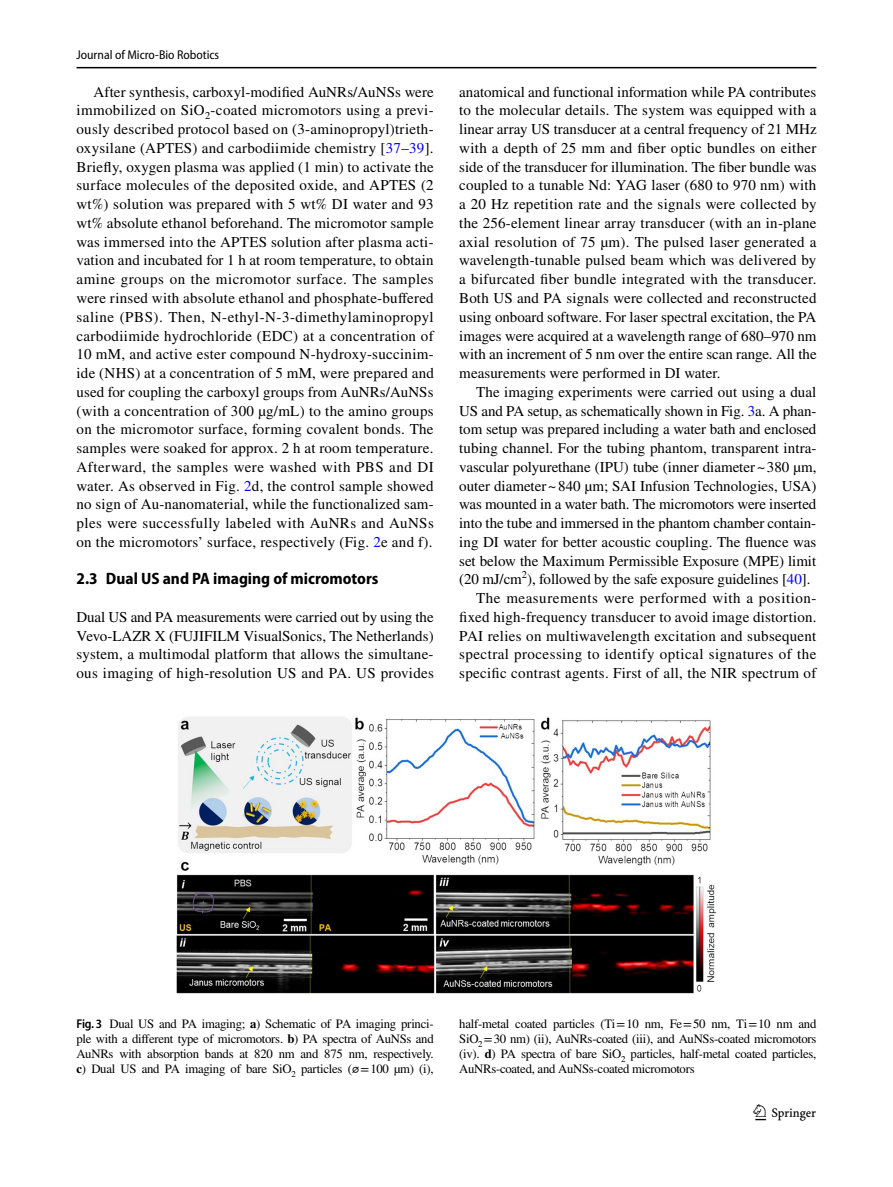
<style>
.page{position:relative;width:893px;height:1187px;background:#fff}
.page>*{position:absolute;margin:0;border:0;box-sizing:border-box;transform-origin:0 0}
.t1{font:22.5px "Springnew Regular 3";color:#000}
.t2{font:700 semi-condensed 16.5px "Myriad Pro";color:#000}
.t3{font:15px/18.8px "STIX";letter-spacing:.005em;color:#000;text-align:justify}
.t4{font:15px "STIX";letter-spacing:.03em;color:#000}
.t5{font:15px "STIX";letter-spacing:.035em;color:#000}
.t6{font:12.75px/15px "STIX";letter-spacing:-.02em;color:#000;text-align:justify}
.t7{font:semi-condensed 12.75px "Myriad Pro";color:#000}
.s1{color:#00f}
.s2{font-family:"Myriad Pro";font-weight:600;font-stretch:semi-condensed}
.s3{font-weight:700}
</style>
<div class="page">
<hr style="left:77px;top:67px;width:739px;height:1px;background:#000">
<img style="left:176px;top:717px;width:540px;height:276px">
<p class="t7" style="left:77px;top:48px;width:144px">Journal of Micro-Bio Robotics</p>
<p class="t3" style="left:77px;top:83px;width:359px;text-indent:17px">After synthesis, carboxyl-modified AuNRs/AuNSs were immobilized on SiO<sub>2</sub>-coated micromotors using a previ&shy;ously described protocol based on (3-aminopropyl)trieth&shy;oxysilane (APTES) and carbodiimide chemistry [<span class="s1">37</span>–<span class="s1">39</span>].<br>Briefly, oxygen plasma was applied (1 min) to activate the surface molecules of the deposited oxide, and APTES (2 wt%) solution was prepared with 5 wt% DI water and 93 wt% absolute ethanol beforehand. The micromotor sample was immersed into the APTES solution after plasma acti&shy;vation and incubated for 1 h at room temperature, to obtain amine groups on the micromotor surface. The samples were rinsed with absolute ethanol and phosphate-buffered saline (PBS). Then, N-ethyl-N-3-dimethylaminopropyl carbodiimide hydrochloride (EDC) at a concentration of 10 mM, and active ester compound N-hydroxy-succinim&shy;ide (NHS) at a concentration of 5 mM, were prepared and used for coupling the carboxyl groups from AuNRs/AuNSs (with a concentration of 300 µg/mL) to the amino groups on the micromotor surface, forming covalent bonds. The samples were soaked for approx. 2 h at room temperature.<br>Afterward, the samples were washed with PBS and DI water. As observed in Fig. <span class="s1">2</span>d, the control sample showed no sign of Au-nanomaterial, while the functionalized sam&shy;ples were successfully labeled with AuNRs and AuNSs on the micromotors’ surface, respectively (Fig. <span class="s1">2</span>e and f).</p>
<p class="t2" style="left:77px;top:569px;width:303px">2.3 Dual US and PA imaging of micromotors</p>
<p class="t3" style="left:77px;top:608px;width:359px">Dual US and PA measurements were carried out by using the Vevo-LAZR X (FUJIFILM VisualSonics, The Netherlands) system, a multimodal platform that allows the simultane&shy;ous imaging of high-resolution US and PA. US provides</p>
<p class="t3" style="left:459px;top:83px;width:359px">anatomical and functional information while PA contributes to the molecular details. The system was equipped with a linear array US transducer at a central frequency of 21 MHz with a depth of 25 mm and fiber optic bundles on either side of the transducer for illumination. The fiber bundle was coupled to a tunable Nd: YAG laser (680 to 970 nm) with a 20 Hz repetition rate and the signals were collected by the 256-element linear array transducer (with an in-plane axial resolution of 75 µm). The pulsed laser generated a wavelength-tunable pulsed beam which was delivered by a bifurcated fiber bundle integrated with the transducer.<br>Both US and PA signals were collected and reconstructed using onboard software. For laser spectral excitation, the PA images were acquired at a wavelength range of 680–970 nm with an increment of 5 nm over the entire scan range. All the measurements were performed in DI water.</p>
<p class="t3" style="left:476px;top:383px;width:342px">The imaging experiments were carried out using a dual</p>
<p class="t3" style="left:459px;top:402px;width:359px">US and PA setup, as schematically shown in Fig. <span class="s1">3</span>a. A phan-</p>
<p class="t3" style="left:459px;top:421px;width:359px">tom setup was prepared including a water bath and enclosed</p>
<p class="t3" style="left:459px;top:439px;width:359px">tubing channel. For the tubing phantom, transparent intra-</p>
<p class="t3" style="left:459px;top:458px;width:359px">vascular polyurethane (IPU) tube (inner diameter~380 µm,</p>
<p class="t3" style="left:459px;top:477px;width:359px">outer diameter~840 µm; SAI Infusion Technologies, USA)</p>
<p class="t3" style="left:459px;top:496px;width:359px">was mounted in a water bath. The micromotors were inserted</p>
<p class="t3" style="left:459px;top:514px;width:358px">into the tube and immersed in the phantom chamber contain-</p>
<p class="t3" style="left:459px;top:533px;width:358px">ing DI water for better acoustic coupling. The fluence was</p>
<p class="t3" style="left:459px;top:552px;width:359px">set below the Maximum Permissible Exposure (MPE) limit</p>
<p class="t3" style="left:459px;top:571px;width:353px">(20 mJ/cm<sup>2</sup>), followed by the safe exposure guidelines [<span class="s1">40</span>].</p>
<p class="t5" style="left:476px;top:587px;width:342px">The measurements were performed with a position-</p>
<p class="t3" style="left:459px;top:608px;width:359px">fixed high-frequency transducer to avoid image distortion.</p>
<p class="t3" style="left:459px;top:627px;width:359px">PAI relies on multiwavelength excitation and subsequent</p>
<p class="t4" style="left:459px;top:644px;width:359px">spectral processing to identify optical signatures of the</p>
<p class="t3" style="left:459px;top:664px;width:359px">specific contrast agents. First of all, the NIR spectrum of</p>
<p class="t6" style="left:77px;top:1017px;width:359px"><span class="s2">Fig. 3</span> Dual US and PA imaging; <span class="s3">a</span>) Schematic of PA imaging princi&shy;ple with a different type of micromotors. <span class="s3">b</span>) PA spectra of AuNSs and AuNRs with absorption bands at 820 nm and 875 nm, respectively. <span class="s3">c</span>) Dual US and PA imaging of bare SiO<sub>2</sub> particles (⌀=100 µm) (i),</p>
<p class="t6" style="left:459px;top:1017px;width:359px">half-metal coated particles (Ti=10 nm, Fe=50 nm, Ti=10 nm and SiO<sub>2</sub>=30 nm) (ii), AuNRs-coated (iii), and AuNSs-coated micromotors (iv). <span class="s3">d</span>) PA spectra of bare SiO<sub>2</sub> particles, half-metal coated particles, AuNRs-coated, and AuNSs-coated micromotors</p>
<h1 class="t1" style="left:755px;top:1104px;width:62px">1 3</h1>
</div>
